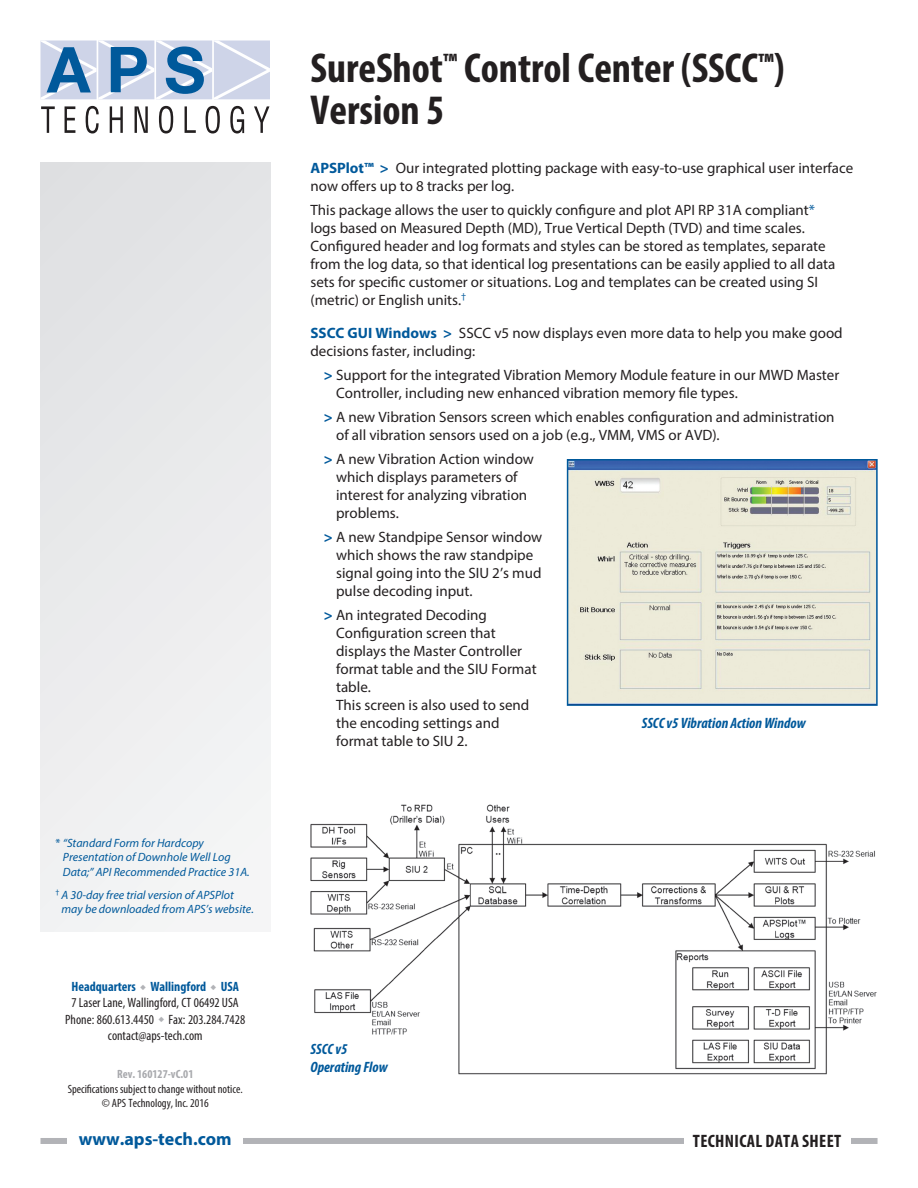
<style>
.page{position:relative;width:918px;height:1188px;background:#fff}
.page>*{position:absolute;margin:0;border:0;box-sizing:border-box;transform-origin:0 0}
.t1{font:700 condensed 42px/42px "Myriad Pro";color:#231f20}
.t2{font:700 condensed 18px "Myriad Pro";letter-spacing:.02em;color:#231f20}
.t3{font:700 18px "Myriad Pro";color:#00599b}
.t4{font:15px/18px "Myriad Pro";color:#231f20}
.t5{font:italic 700 condensed 15px/18px "Myriad Pro";color:#00599b}
.t6{font:condensed 13.5px/16.2px "Myriad Pro";color:#231f20;text-align:center}
.t7{font:italic 12px/14.4px "Myriad Pro";color:#00599b}
.t8{font:condensed 12px/14.4px "Myriad Pro";color:#231f20;text-align:center}
.t9{font:700 condensed 12px "Myriad Pro";color:#a8a9ad}
.s1{font-style:normal}
.s2{font-weight:700;color:#00599b}
.s3{color:#00599b}
.s4{color:#b2b3b7}
</style>
<div class="page">
<div style="left:40px;top:162px;width:230px;height:770px;background:#ebebed"></div>
<div style="left:40px;top:1138px;width:838px;height:6px;background:#b2b3b7"></div>
<div style="left:684px;top:1134px;width:166px;height:19px;background:#fff"></div>
<div style="left:68px;top:1132px;width:175px;height:24px;background:#fff"></div>
<svg style="left:41px;top:106px;width:14px;height:27px"></svg>
<svg style="left:65px;top:106px;width:10px;height:27px"></svg>
<svg style="left:86px;top:106px;width:13px;height:28px"></svg>
<svg style="left:110px;top:106px;width:13px;height:27px"></svg>
<svg style="left:135px;top:106px;width:13px;height:27px"></svg>
<svg style="left:159px;top:106px;width:14px;height:28px"></svg>
<svg style="left:185px;top:106px;width:11px;height:27px"></svg>
<svg style="left:206px;top:106px;width:14px;height:28px"></svg>
<svg style="left:230px;top:106px;width:14px;height:28px"></svg>
<svg style="left:254px;top:106px;width:15px;height:27px"></svg>
<svg style="left:41px;top:40px;width:229px;height:59px;background:#a7beda"></svg>
<img style="left:570px;top:462px;width:305px;height:241px">
<div style="left:567px;top:459px;width:311px;height:247px;border:2px solid #00599b"></div>
<img style="left:310px;top:804px;width:567px;height:271px">
<h1 class="t1" style="left:311px;top:46px;width:476px">SureShot<sup>™</sup> Control Center (SSCC<sup>™</sup>)<br>Version 5</h1>
<p class="t7" style="left:63px;top:835px;width:188px;text-indent:-8px"><span class="s1">*</span> “Standard Form for Hardcopy<br>Presentation of Downhole Well Log<br>Data;” API Recommended Practice 31A.</p>
<p class="t7" style="left:62px;top:888px;width:194px;text-indent:-6px"><sup>†</sup> A 30-day free trial version of APSPlot may be downloaded from APS’s website.</p>
<p class="t4" style="left:310px;top:159px;width:544px"><span class="s2">APSPlot™ &gt;</span> Our integrated plotting package with easy-to-use graphical user interface now offers up to 8 tracks per log.</p>
<p class="t4" style="left:310px;top:201px;width:527px">This package allows the user to quickly configure and plot API RP 31A compliant<span class="s3">* </span>logs based on Measured Depth (MD), True Vertical Depth (TVD) and time scales.<br>Configured header and log formats and styles can be stored as templates, separate from the log data, so that identical log presentations can be easily applied to all data sets for specific customer or situations. Log and templates can be created using SI (metric) or English units.<sup>†</sup></p>
<p class="t4" style="left:310px;top:324px;width:534px"><span class="s2">SSCC GUI Windows &gt;</span> SSCC v5 now displays even more data to help you make good decisions faster, including:</p>
<p class="t4" style="left:336px;top:366px;width:505px;text-indent:-12px"><span class="s2">&gt;</span> Support for the integrated Vibration Memory Module feature in our MWD Master<br>Controller, including new enhanced vibration memory file types.</p>
<p class="t4" style="left:336px;top:408px;width:500px;text-indent:-12px"><span class="s2">&gt;</span> A new Vibration Sensors screen which enables configuration and administration of all vibration sensors used on a job (e.g., VMM, VMS or AVD).</p>
<p class="t4" style="left:336px;top:450px;width:199px;text-indent:-12px"><span class="s2">&gt;</span> A new Vibration Action window which displays parameters of interest for analyzing vibration problems.</p>
<p class="t4" style="left:336px;top:528px;width:208px;text-indent:-12px"><span class="s2">&gt;</span> A new Standpipe Sensor window which shows the raw standpipe signal going into the SIU 2’s mud pulse decoding input.</p>
<p class="t4" style="left:336px;top:606px;width:202px;text-indent:-12px"><span class="s2">&gt;</span> An integrated Decoding<br>Configuration screen that displays the Master Controller format table and the SIU Format table.<br>This screen is also used to send the encoding settings and format table to SIU 2.</p>
<p class="t5" style="left:642px;top:714px;width:166px">SSCC v5 Vibration Action Window</p>
<p class="t6" style="left:65px;top:978px;width:181px"><span class="s2">Headquarters</span> <span class="s4">◆</span> <span class="s2">Wallingford</span> <span class="s4">◆</span> <span class="s2">USA<br></span>7 Laser Lane, Wallingford, CT 06492 USA Phone: 860.613.4450 <span class="s4">◆</span> Fax: 203.284.7428 contact@aps-tech.com</p>
<p class="t9" style="left:117px;top:1067px;width:78px">Rev. 160127-vC.01</p>
<p class="t8" style="left:68px;top:1081px;width:177px">Specifications subject to change without notice. © APS Technology, Inc. 2016</p>
<p class="t3" style="left:79px;top:1127px;width:154px">www.aps-tech.com</p>
<p class="t2" style="left:693px;top:1130px;width:150px">TECHNICAL DATA SHEET</p>
<p class="t5" style="left:310px;top:1040px;width:79px">SSCC v5<br>Operating Flow</p>
</div>
